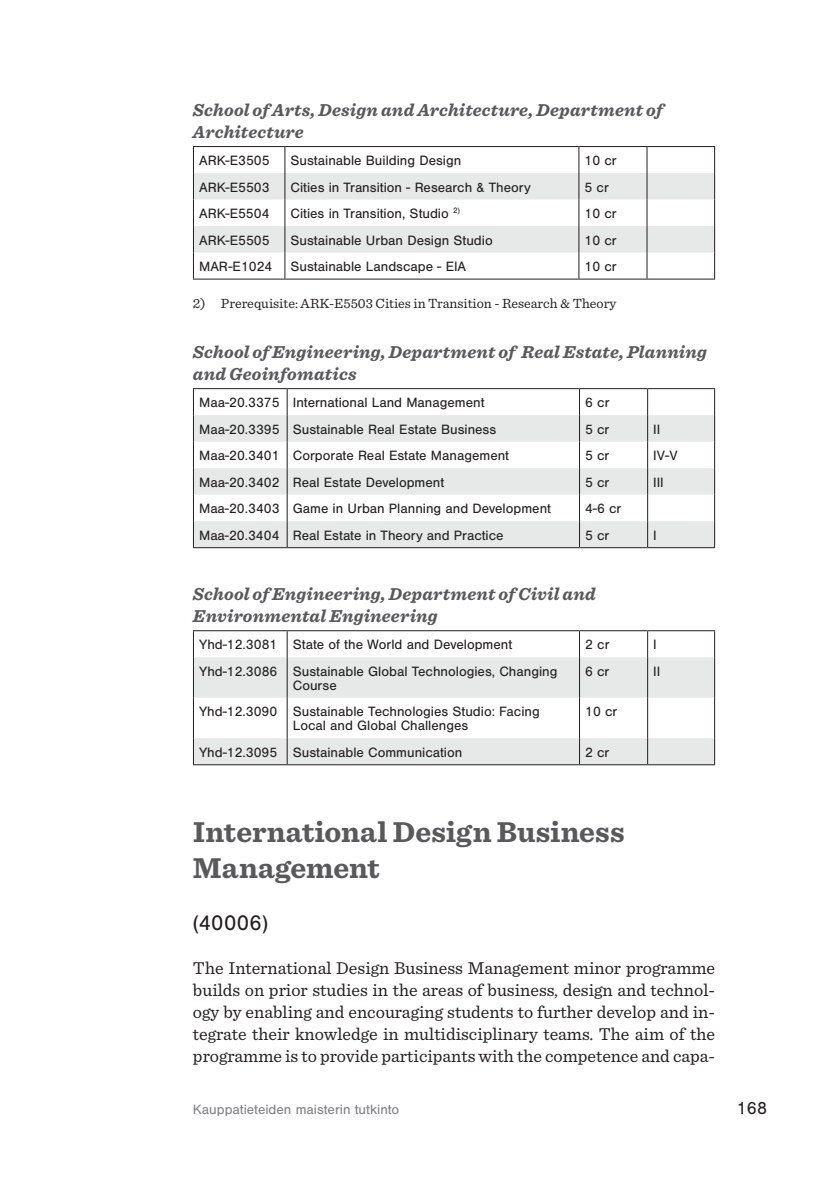
<style>
.page{position:relative;width:840px;height:1191px;background:#fff}
.page>*{position:absolute;margin:0;border:0;box-sizing:border-box;transform-origin:0 0}
.t1{font:700 30px/36px "Sentinel";color:#58595b}
.t2{font:22px "Nimbus San";letter-spacing:.02em;color:#231f20}
.t3{font:18px/22px "Sentinel";color:#231f20;text-align:justify}
.t4{font:italic 700 18px/22px "Sentinel";letter-spacing:.01em;color:#58595b}
.t5{font:18px "Nimbus San";color:#231f20}
.t6{font:14px/14px "Nimbus San";color:#231f20}
.t7{font:14px "Sentinel";color:#231f20}
.t8{font:14px "Nimbus San";color:#808285}
</style>
<div class="page">
<svg style="left:194px;top:173px;width:519px;height:79px;fill:#e7e8e8"></svg>
<svg style="left:284px;top:147px;width:1px;height:131px"></svg>
<svg style="left:578px;top:147px;width:1px;height:131px"></svg>
<svg style="left:646px;top:147px;width:1px;height:131px"></svg>
<svg style="left:193px;top:147px;width:1px;height:131px"></svg>
<svg style="left:713px;top:147px;width:1px;height:106px"></svg>
<hr style="left:193px;top:146px;width:92px;height:1px;background:#231f20">
<hr style="left:285px;top:146px;width:293px;height:1px;background:#231f20">
<hr style="left:578px;top:146px;width:68px;height:1px;background:#231f20">
<hr style="left:646px;top:146px;width:68px;height:1px;background:#231f20">
<hr style="left:193px;top:278px;width:92px;height:1px;background:#231f20">
<hr style="left:285px;top:278px;width:293px;height:1px;background:#231f20">
<hr style="left:578px;top:278px;width:68px;height:1px;background:#231f20">
<hr style="left:646px;top:278px;width:68px;height:1px;background:#231f20">
<svg style="left:194px;top:415px;width:519px;height:132px;fill:#e7e8e8"></svg>
<svg style="left:286px;top:389px;width:1px;height:158px"></svg>
<svg style="left:578px;top:389px;width:1px;height:158px"></svg>
<svg style="left:646px;top:389px;width:1px;height:158px"></svg>
<svg style="left:193px;top:389px;width:1px;height:158px"></svg>
<svg style="left:713px;top:389px;width:1px;height:158px"></svg>
<hr style="left:193px;top:388px;width:94px;height:1px;background:#231f20">
<hr style="left:287px;top:388px;width:292px;height:1px;background:#231f20">
<hr style="left:579px;top:388px;width:68px;height:1px;background:#231f20">
<hr style="left:647px;top:388px;width:67px;height:1px;background:#231f20">
<hr style="left:193px;top:547px;width:94px;height:1px;background:#231f20">
<hr style="left:287px;top:547px;width:292px;height:1px;background:#231f20">
<hr style="left:579px;top:547px;width:68px;height:1px;background:#231f20">
<hr style="left:647px;top:547px;width:67px;height:1px;background:#231f20">
<svg style="left:194px;top:657px;width:519px;height:107px;fill:#e7e8e8"></svg>
<svg style="left:286px;top:631px;width:1px;height:26px"></svg>
<hr style="left:286px;top:657px;width:1px;height:40px;background:#231f20">
<hr style="left:646px;top:657px;width:1px;height:40px;background:#231f20">
<hr style="left:286px;top:697px;width:1px;height:41px;background:#231f20">
<hr style="left:646px;top:697px;width:1px;height:41px;background:#231f20">
<svg style="left:286px;top:738px;width:1px;height:26px"></svg>
<svg style="left:646px;top:738px;width:1px;height:26px"></svg>
<hr style="left:578px;top:657px;width:1px;height:40px;background:#231f20">
<hr style="left:578px;top:697px;width:1px;height:41px;background:#231f20">
<svg style="left:578px;top:738px;width:1px;height:26px"></svg>
<svg style="left:193px;top:631px;width:1px;height:26px"></svg>
<hr style="left:193px;top:657px;width:1px;height:40px;background:#231f20">
<hr style="left:713px;top:657px;width:1px;height:40px;background:#231f20">
<hr style="left:193px;top:697px;width:1px;height:41px;background:#231f20">
<hr style="left:713px;top:697px;width:1px;height:41px;background:#231f20">
<svg style="left:193px;top:738px;width:1px;height:26px"></svg>
<svg style="left:713px;top:738px;width:1px;height:26px"></svg>
<hr style="left:193px;top:630px;width:94px;height:1px;background:#231f20">
<hr style="left:287px;top:630px;width:292px;height:1px;background:#231f20">
<hr style="left:579px;top:630px;width:68px;height:1px;background:#231f20">
<hr style="left:647px;top:630px;width:67px;height:1px;background:#231f20">
<hr style="left:193px;top:764px;width:94px;height:1px;background:#231f20">
<hr style="left:287px;top:764px;width:292px;height:1px;background:#231f20">
<hr style="left:579px;top:764px;width:68px;height:1px;background:#231f20">
<hr style="left:647px;top:764px;width:67px;height:1px;background:#231f20">
<p class="t4" style="left:193px;top:98px;width:471px">School of Arts, Design and Architecture, Department of<br>Architecture</p>
<p class="t6" style="left:199px;top:154px;width:72px">ARK-E3505</p>
<p class="t6" style="left:290px;top:154px;width:172px">Sustainable Building Design</p>
<p class="t6" style="left:584px;top:154px;width:34px">10 cr</p>
<p class="t6" style="left:199px;top:180px;width:72px">ARK-E5503</p>
<p class="t6" style="left:290px;top:180px;width:241px">Cities in Transition - Research &amp; Theory</p>
<p class="t6" style="left:584px;top:180px;width:26px">5 cr</p>
<p class="t6" style="left:199px;top:207px;width:72px">ARK-E5504</p>
<p class="t6" style="left:290px;top:207px;width:171px">Cities in Transition, Studio <sup>2)</sup></p>
<p class="t6" style="left:584px;top:207px;width:34px">10 cr</p>
<p class="t6" style="left:199px;top:233px;width:72px">ARK-E5505</p>
<p class="t6" style="left:290px;top:233px;width:203px">Sustainable Urban Design Studio</p>
<p class="t6" style="left:584px;top:233px;width:34px">10 cr</p>
<p class="t6" style="left:199px;top:260px;width:75px">MAR-E1024</p>
<p class="t6" style="left:290px;top:260px;width:177px">Sustainable Landscape - EIA</p>
<p class="t6" style="left:584px;top:260px;width:34px">10 cr</p>
<p class="t7" style="left:193px;top:292px;width:424px">2) Prerequisite: ARK-E5503 Cities in Transition - Research &amp; Theory</p>
<p class="t4" style="left:193px;top:340px;width:515px">School of Engineering, Department of Real Estate, Planning and Geoinfomatics</p>
<p class="t6" style="left:199px;top:396px;width:287px">Maa-20.3375 International Land Management</p>
<p class="t6" style="left:585px;top:396px;width:26px">6 cr</p>
<p class="t6" style="left:199px;top:422px;width:298px">Maa-20.3395 Sustainable Real Estate Business</p>
<p class="t6" style="left:585px;top:422px;width:26px">5 cr</p>
<p class="t6" style="left:653px;top:422px;width:9px">II</p>
<p class="t6" style="left:199px;top:449px;width:311px">Maa-20.3401 Corporate Real Estate Management</p>
<p class="t6" style="left:585px;top:449px;width:26px">5 cr</p>
<p class="t6" style="left:653px;top:449px;width:26px">IV-V</p>
<p class="t6" style="left:199px;top:475px;width:246px">Maa-20.3402 Real Estate Development</p>
<p class="t6" style="left:584px;top:475px;width:26px">5 cr</p>
<p class="t6" style="left:653px;top:475px;width:12px">III</p>
<p class="t6" style="left:199px;top:502px;width:353px">Maa-20.3403 Game in Urban Planning and Development</p>
<p class="t6" style="left:584px;top:502px;width:38px">4-6 cr</p>
<p class="t6" style="left:199px;top:528px;width:306px">Maa-20.3404 Real Estate in Theory and Practice</p>
<p class="t6" style="left:584px;top:528px;width:26px">5 cr</p>
<p class="t6" style="left:652px;top:528px;width:5px">I</p>
<p class="t4" style="left:193px;top:582px;width:404px">School of Engineering, Department of Civil and<br>Environmental Engineering</p>
<p class="t6" style="left:199px;top:638px;width:314px">Yhd-12.3081 State of the World and Development</p>
<p class="t6" style="left:585px;top:638px;width:26px">2 cr</p>
<p class="t6" style="left:653px;top:638px;width:5px">I</p>
<p class="t6" style="left:293px;top:664px;width:266px;text-indent:-94px">Yhd-12.3086 Sustainable Global Technologies, Changing<br>Course</p>
<p class="t6" style="left:585px;top:664px;width:26px">6 cr</p>
<p class="t6" style="left:653px;top:664px;width:9px">II</p>
<p class="t6" style="left:293px;top:705px;width:248px;text-indent:-94px">Yhd-12.3090 Sustainable Technologies Studio: Facing<br>Local and Global Challenges</p>
<p class="t6" style="left:585px;top:705px;width:34px">10 cr</p>
<p class="t6" style="left:199px;top:745px;width:265px">Yhd-12.3095 Sustainable Communication</p>
<p class="t6" style="left:584px;top:745px;width:26px">2 cr</p>
<h1 class="t1" style="left:193px;top:813px;width:433px">International Design Business<br>Management</h1>
<h2 class="t2" style="left:193px;top:911px;width:77px">(40006)</h2>
<p class="t3" style="left:193px;top:956px;width:523px">The International Design Business Management minor programme builds on prior studies in the areas of business, design and technol&shy;ogy by enabling and encouraging students to further develop and in&shy;tegrate their knowledge in multidisciplinary teams. The aim of the programme is to provide participants with the competence and capa-</p>
<p class="t8" style="left:193px;top:1101px;width:208px">Kauppatieteiden maisterin tutkinto</p>
<p class="t5" style="left:736px;top:1098px;width:32px">168</p>
</div>
